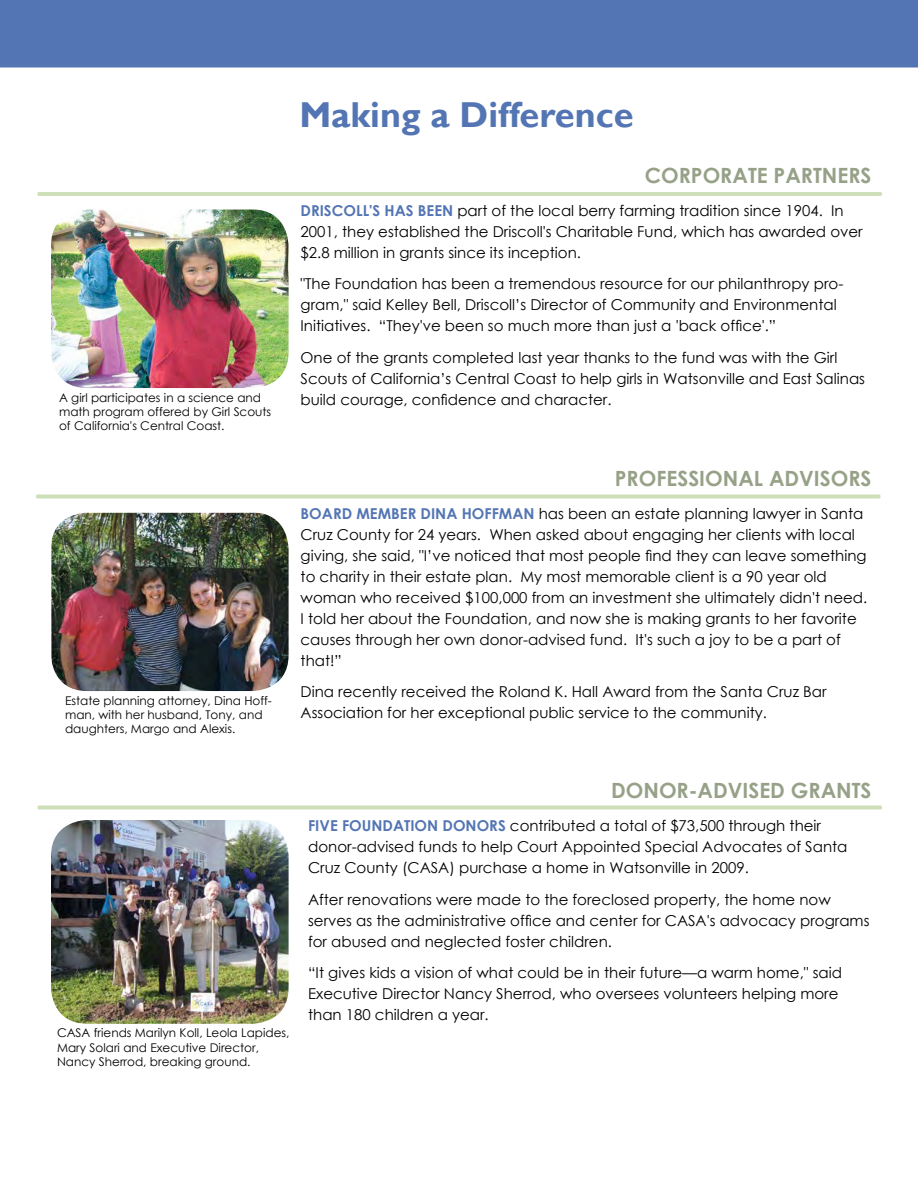
<style>
.page{position:relative;width:918px;height:1188px;background:#fff}
.page>*{position:absolute;margin:0;border:0;box-sizing:border-box;transform-origin:0 0}
.t1{font:700 36px "Gill Sans";color:#5375b3}
.t2{font:700 21px "Century Gothic";color:#96a187}
.t3{font:15px/21px "Century Gothic";color:#000}
.t4{font:12px/14.4px "Century Gothic";color:#000}
.s1{font-weight:700;color:#5375b3}
</style>
<div class="page">
<svg style="left:38px;top:805px;width:844px;height:4px;background:#d4e3c1"></svg>
<svg style="left:36px;top:494px;width:844px;height:4px;background:#d4e3c1"></svg>
<img style="left:51px;top:820px;width:238px;height:204px">
<hr style="left:38px;top:192px;width:844px;height:4px;background:#cee0b9;border-radius:2px">
<img style="left:51px;top:512px;width:238px;height:179px">
<img style="left:51px;top:210px;width:238px;height:178px">
<div style="left:0;top:0;width:918px;height:67px;background:#5375b3"></div>
<p class="t4" style="left:59px;top:390px;width:214px">A girl participates in a science and math program offered by Girl Scouts of California's Central Coast.</p>
<p class="t4" style="left:65px;top:693px;width:208px">Estate planning attorney, Dina Hoff&shy;man, with her husband, Tony, and daughters, Margo and Alexis.</p>
<h1 class="t1" style="left:299px;top:93px;width:336px">Making a Difference</h1>
<h2 class="t2" style="left:645px;top:159px;width:228px">CORPORATE PARTNERS</h2>
<p class="t3" style="left:301px;top:200px;width:564px"><span class="s1">DRISCOLL'S HAS BEEN</span> part of the local berry farming tradition since 1904. In<br>2001, they established the Driscoll's Charitable Fund, which has awarded over $2.8 million in grants since its inception.</p>
<p class="t3" style="left:301px;top:273px;width:544px">"The Foundation has been a tremendous resource for our philanthropy pro&shy;gram," said Kelley Bell, Driscoll’s Director of Community and Environmental<br>Initiatives. “They've been so much more than just a 'back office'.”</p>
<p class="t3" style="left:301px;top:347px;width:566px">One of the grants completed last year thanks to the fund was with the Girl<br>Scouts of California’s Central Coast to help girls in Watsonville and East Salinas build courage, confidence and character.</p>
<h2 class="t2" style="left:615px;top:462px;width:258px">PROFESSIONAL ADVISORS</h2>
<p class="t3" style="left:301px;top:503px;width:568px"><span class="s1">BOARD MEMBER DINA HOFFMAN</span> has been an estate planning lawyer in Santa Cruz County for 24 years. When asked about engaging her clients with local giving, she said, "I’ve noticed that most people find they can leave something to charity in their estate plan. My most memorable client is a 90 year old woman who received $100,000 from an investment she ultimately didn't need.<br>I told her about the Foundation, and now she is making grants to her favorite causes through her own donor-advised fund. It's such a joy to be a part of that!”</p>
<p class="t3" style="left:301px;top:681px;width:528px">Dina recently received the Roland K. Hall Award from the Santa Cruz Bar<br>Association for her exceptional public service to the community.</p>
<p class="t4" style="left:57px;top:1026px;width:234px">CASA friends Marilyn Koll, Leola Lapides,<br>Mary Solari and Executive Director,<br>Nancy Sherrod, breaking ground.</p>
<h2 class="t2" style="left:611px;top:775px;width:211px">DONOR-ADVISED GRANTS</h2>
<p class="t3" style="left:308px;top:815px;width:541px"><span class="s1">FIVE FOUNDATION DONORS</span> contributed a total of $73,500 through their donor-advised funds to help Court Appointed Special Advocates of Santa<br>Cruz County (CASA) purchase a home in Watsonville in 2009.</p>
<p class="t3" style="left:308px;top:889px;width:563px">After renovations were made to the foreclosed property, the home now serves as the administrative office and center for CASA's advocacy programs for abused and neglected foster children.</p>
<p class="t3" style="left:308px;top:962px;width:535px">“It gives kids a vision of what could be in their future—a warm home," said<br>Executive Director Nancy Sherrod, who oversees volunteers helping more than 180 children a year.</p>
</div>
